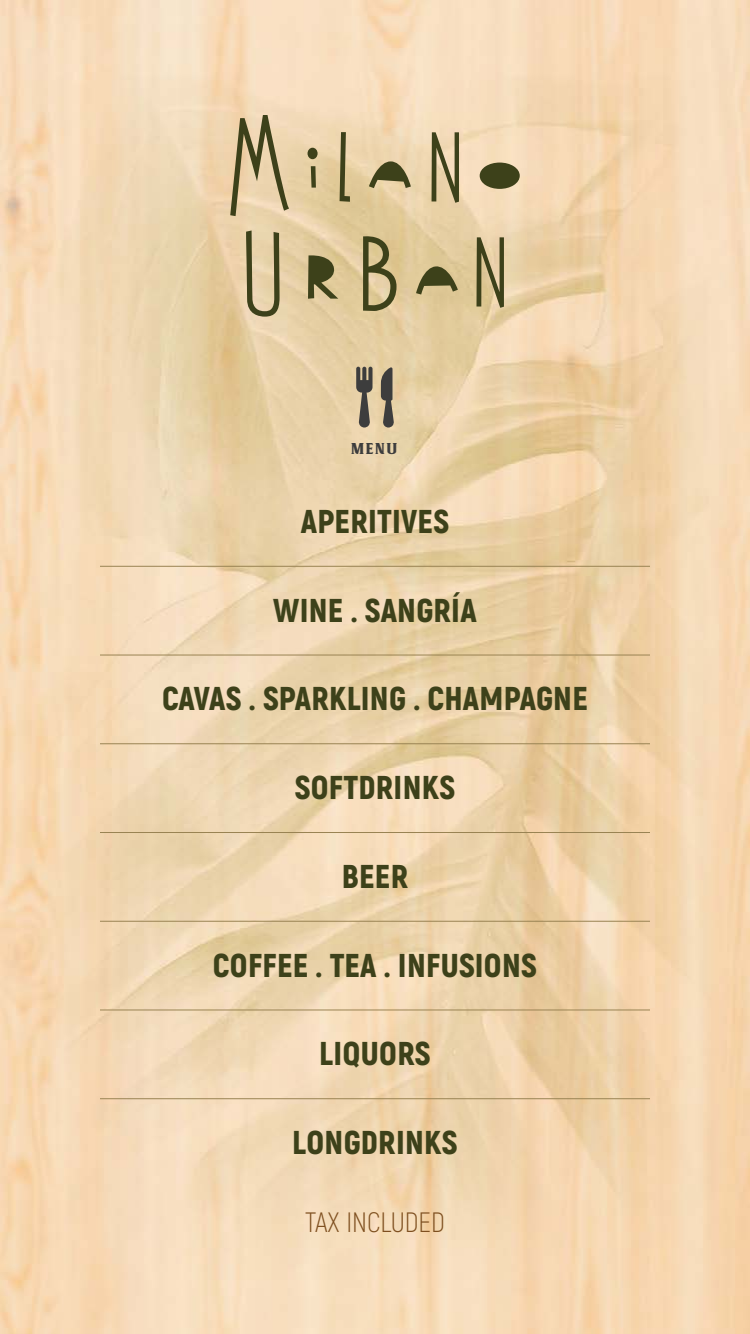
<style>
.page{position:relative;width:750px;height:1334px;background:#fff}
.page>*{position:absolute;margin:0;border:0;box-sizing:border-box;transform-origin:0 0}
.t1{font:900 33px "Akrobat";letter-spacing:.01em;color:#3d411a}
.t2{font:300 28px "Akrobat";color:#7e4f1f}
.t3{font:22px "MUARADEMO";color:#3d3d3d}
</style>
<div class="page">
<img style="left:0;top:0;width:750px;height:1334px">
<div style="left:308px;top:148px;width:10px;height:11px;background:#3d411a;border-radius:50%"></div>
<svg style="left:432px;top:132px;width:27px;height:71px"></svg>
<svg style="left:480px;top:163px;width:40px;height:26px"></svg>
<svg style="left:230px;top:115px;width:59px;height:101px"></svg>
<svg style="left:311px;top:166px;width:5px;height:22px"></svg>
<svg style="left:340px;top:132px;width:10px;height:70px"></svg>
<svg style="left:369px;top:161px;width:42px;height:27px"></svg>
<svg style="left:477px;top:237px;width:27px;height:71px"></svg>
<svg style="left:416px;top:266px;width:42px;height:29px"></svg>
<svg style="left:363px;top:236px;width:34px;height:75px"></svg>
<svg style="left:308px;top:255px;width:30px;height:44px"></svg>
<svg style="left:246px;top:230px;width:34px;height:87px"></svg>
<hr style="left:100px;top:832px;width:550px;height:1px;background:#998353">
<hr style="left:100px;top:921px;width:550px;height:1px;background:#998353">
<hr style="left:100px;top:566px;width:550px;height:1px;background:#998353">
<hr style="left:100px;top:1009px;width:550px;height:1px;background:#998353">
<hr style="left:100px;top:1098px;width:550px;height:1px;background:#998353">
<hr style="left:100px;top:743px;width:550px;height:1px;background:#998353">
<hr style="left:100px;top:655px;width:550px;height:1px;background:#998353">
<svg style="left:381px;top:367px;width:13px;height:61px"></svg>
<svg style="left:356px;top:367px;width:17px;height:61px"></svg>
<p class="t3" style="left:351px;top:434px;width:49px">MENU</p>
<p class="t1" style="left:301px;top:500px;width:150px">APERITIVES</p>
<p class="t1" style="left:273px;top:589px;width:205px">WINE . SANGRÍA</p>
<p class="t1" style="left:162px;top:677px;width:427px">CAVAS . SPARKLING . CHAMPAGNE</p>
<p class="t1" style="left:295px;top:766px;width:162px">SOFTDRINKS</p>
<p class="t1" style="left:342px;top:855px;width:68px">BEER</p>
<p class="t1" style="left:213px;top:944px;width:326px">COFFEE . TEA . INFUSIONS</p>
<p class="t1" style="left:319px;top:1032px;width:113px">LIQUORS</p>
<p class="t1" style="left:292px;top:1121px;width:167px">LONGDRINKS</p>
<p class="t2" style="left:305px;top:1206px;width:141px">TAX INCLUDED</p>
</div>
